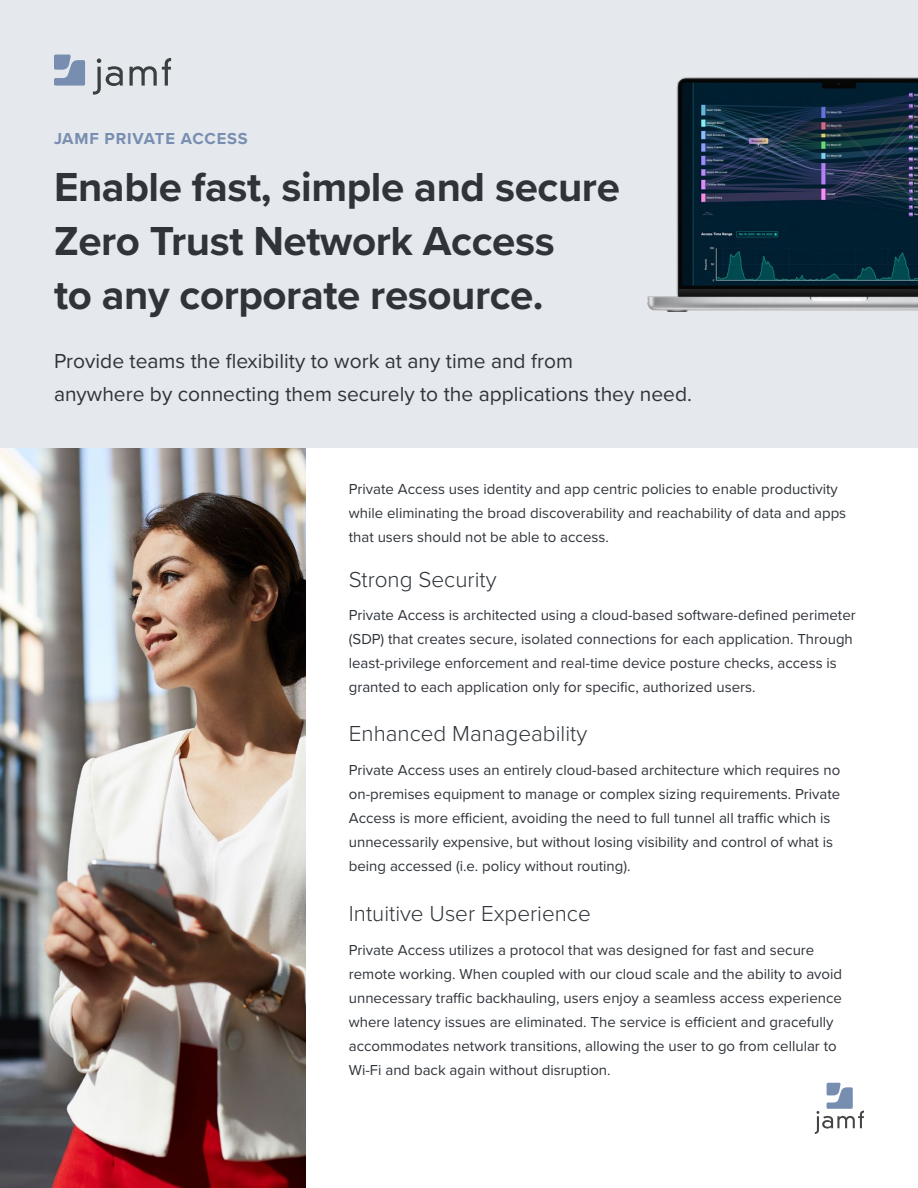
<style>
.page{position:relative;width:918px;height:1188px;background:#fff}
.page>*{position:absolute;margin:0;border:0;box-sizing:border-box;transform-origin:0 0}
.t1{font:700 42px/54px "Proxima Nova";letter-spacing:-.01em;color:#2f343a}
.t2{font:300 22.5px "Proxima Nova";color:#2f343a}
.subhead{font:21px/33px "Proxima Nova";color:#2f343a}
.t3{font:700 16.5px "Proxima Nova";letter-spacing:.05em;color:#778eb1}
.t4{font:15px/24px "Proxima Nova";color:#2f343a}
</style>
<div class="page">
<img style="left:0;top:447px;width:306px;height:741px">
<div style="left:0;top:0;width:918px;height:447px;background:#e5e8ec"></div>
<img style="left:647px;top:77px;width:271px;height:235px">
<svg style="left:815px;top:1083px;width:49px;height:51px"></svg>
<svg style="left:130px;top:58px;width:41px;height:28px"></svg>
<svg style="left:93px;top:58px;width:30px;height:37px"></svg>
<svg style="left:54px;top:55px;width:31px;height:31px"></svg>
<p class="t3" style="left:54px;top:126px;width:195px">JAMF PRIVATE ACCESS</p>
<p class="t1" style="left:54px;top:159px;width:567px">Enable fast, simple and secure<br>Zero Trust Network Access<br>to any corporate resource.</p>
<p class="subhead" style="left:54px;top:343px;width:639px">Provide teams the flexibility to work at any time and from<br>anywhere by connecting them securely to the applications they need.</p>
<p class="t4" style="left:349px;top:476px;width:499px">Private Access uses identity and app centric policies to enable productivity while eliminating the broad discoverability and reachability of data and apps that users should not be able to access.</p>
<p class="t2" style="left:349px;top:563px;width:149px">Strong Security</p>
<p class="t4" style="left:349px;top:603px;width:508px">Private Access is architected using a cloud-based software-defined perimeter (SDP) that creates secure, isolated connections for each application. Through least-privilege enforcement and real-time device posture checks, access is granted to each application only for specific, authorized users.</p>
<p class="t2" style="left:349px;top:717px;width:240px">Enhanced Manageability</p>
<p class="t4" style="left:349px;top:757px;width:493px">Private Access uses an entirely cloud-based architecture which requires no on-premises equipment to manage or complex sizing requirements. Private Access is more efficient, avoiding the need to full tunnel all traffic which is unnecessarily expensive, but without losing visibility and control of what is being accessed (i.e. policy without routing).</p>
<p class="t2" style="left:349px;top:897px;width:243px">Intuitive User Experience</p>
<p class="t4" style="left:349px;top:937px;width:495px">Private Access utilizes a protocol that was designed for fast and secure remote working. When coupled with our cloud scale and the ability to avoid unnecessary traffic backhauling, users enjoy a seamless access experience where latency issues are eliminated. The service is efficient and gracefully accommodates network transitions, allowing the user to go from cellular to Wi-Fi and back again without disruption.</p>
</div>
